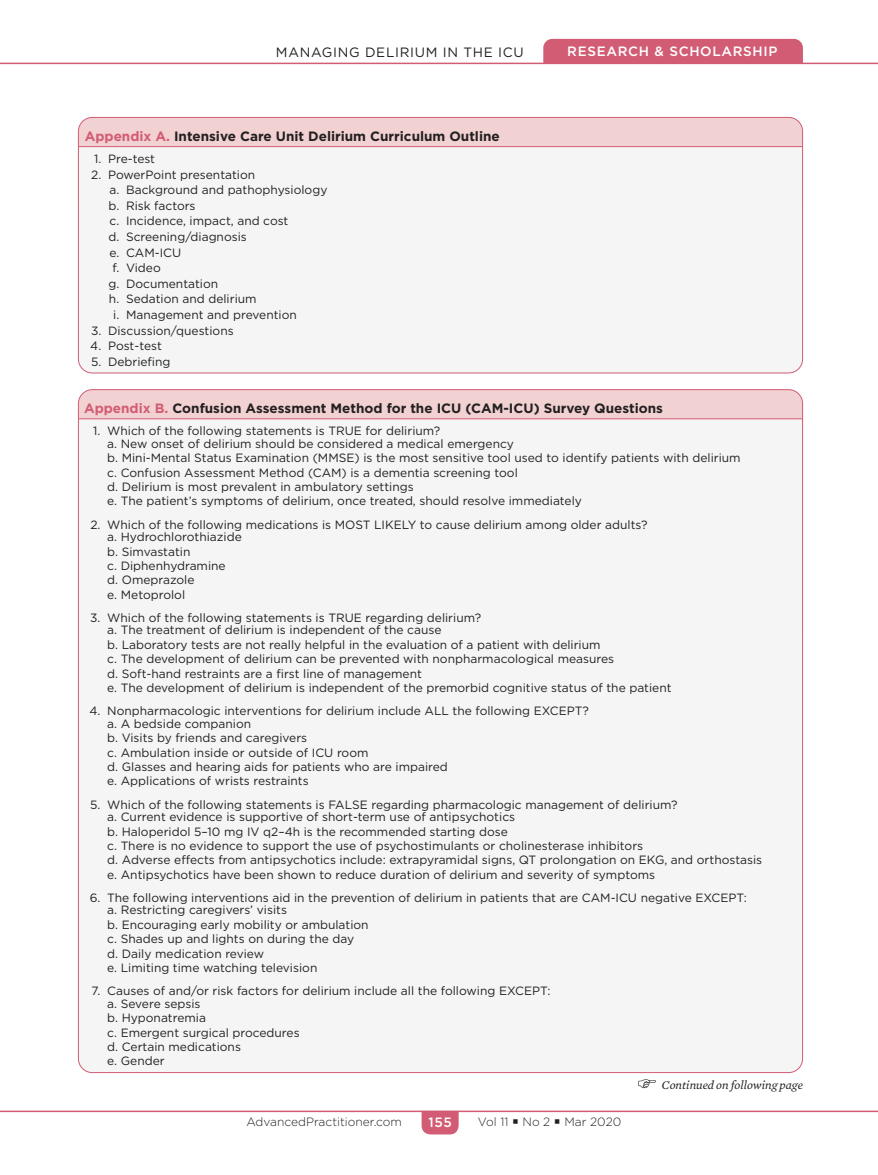
<style>
.page{position:relative;width:878px;height:1175px;background:#fff}
.page>*{position:absolute;margin:0;border:0;box-sizing:border-box;transform-origin:0 0}
.t1{font:700 13.5px "Gotham";color:#231f20}
.t2{font:13.5px "Gotham";letter-spacing:.05em;color:#231f20}
.t3{font:500 13.5px "Gotham";letter-spacing:.05em;color:#fff}
.t4{font:12px/14.4px "Gotham";color:#231f20}
.t5{font:300 12px "Gotham";color:#231f20}
.t6{font:italic 12px "Mercury Text G2";color:#231f20}
.s1{color:#d25c74}
</style>
<div class="page">
<hr style="left:0;top:1110px;width:878px;height:2px;background:#d25c74">
<svg style="left:421px;top:1110px;width:37px;height:24px"></svg>
<hr style="left:0;top:63px;width:878px;height:1px;background:#d25c74">
<div style="left:543px;top:39px;width:259px;height:24px;background:#d25c74"></div>
<div style="left:78px;top:117px;width:724px;height:256px;background:#f1d1d1"></div>
<div style="left:79px;top:147px;width:723px;height:225px;background:#f5f5f6"></div>
<svg style="left:80px;top:146px;width:39px;height:1px"></svg>
<hr style="left:119px;top:146px;width:683px;height:1px;background:#d25c74">
<div style="left:78px;top:117px;width:724px;height:256px;border:1px solid #d25c74;border-radius:14px"></div>
<svg style="left:78px;top:389px;width:724px;height:675px;background:#efc9cb"></svg>
<div style="left:79px;top:419px;width:723px;height:653px;background:#f5f5f6"></div>
<svg style="left:80px;top:418px;width:20px;height:1px"></svg>
<hr style="left:100px;top:418px;width:702px;height:1px;background:#d25c74">
<svg style="left:638px;top:1079px;width:18px;height:9px"></svg>
<p class="t2" style="left:276px;top:43px;width:249px">MANAGING DELIRIUM IN THE ICU</p>
<p class="t3" style="left:567px;top:43px;width:212px">RESEARCH &amp; SCHOLARSHIP</p>
<p class="t1" style="left:85px;top:127px;width:416px"><span class="s1">Appendix A.</span> Intensive Care Unit Delirium Curriculum Outline</p>
<p class="t4" style="left:94px;top:151px;width:63px">1. Pre-test</p>
<p class="t4" style="left:91px;top:167px;width:166px">2. PowerPoint presentation</p>
<p class="t4" style="left:109px;top:182px;width:219px">a. Background and pathophysiology</p>
<p class="t4" style="left:108px;top:198px;width:89px">b. Risk factors</p>
<p class="t4" style="left:109px;top:214px;width:180px">c. Incidence, impact, and cost</p>
<p class="t4" style="left:108px;top:229px;width:140px">d. Screening/diagnosis</p>
<p class="t4" style="left:109px;top:245px;width:73px">e. CAM-ICU</p>
<p class="t4" style="left:112px;top:260px;width:50px">f. Video</p>
<p class="t4" style="left:108px;top:276px;width:111px">g. Documentation</p>
<p class="t4" style="left:109px;top:292px;width:149px">h. Sedation and delirium</p>
<p class="t4" style="left:113px;top:307px;width:185px">i. Management and prevention</p>
<p class="t4" style="left:91px;top:323px;width:144px">3. Discussion/questions</p>
<p class="t4" style="left:90px;top:338px;width:73px">4. Post-test</p>
<p class="t4" style="left:91px;top:354px;width:81px">5. Debriefing</p>
<p class="t1" style="left:84px;top:399px;width:580px"><span class="s1">Appendix B.</span> Confusion Assessment Method for the ICU (CAM-ICU) Survey Questions</p>
<p class="t4" style="left:107px;top:424px;width:408px;line-height:12.6px;text-indent:-14px">1. Which of the following statements is TRUE for delirium?<br>a. New onset of delirium should be considered a medical emergency</p>
<p class="t4" style="left:107px;top:450px;width:635px">b. Mini-Mental Status Examination (MMSE) is the most sensitive tool used to identify patients with delirium c. Confusion Assessment Method (CAM) is a dementia screening tool<br>d. Delirium is most prevalent in ambulatory settings<br>e. The patient’s symptoms of delirium, once treated, should resolve immediately</p>
<p class="t4" style="left:107px;top:518px;width:541px;line-height:12.6px;text-indent:-17px">2. Which of the following medications is MOST LIKELY to cause delirium among older adults? a. Hydrochlorothiazide</p>
<p class="t4" style="left:107px;top:544px;width:120px">b. Simvastatin<br>c. Diphenhydramine d. Omeprazole<br>e. Metoprolol</p>
<p class="t4" style="left:107px;top:611px;width:375px;line-height:12.6px;text-indent:-17px">3. Which of the following statements is TRUE regarding delirium? a. The treatment of delirium is independent of the cause</p>
<p class="t4" style="left:107px;top:637px;width:566px">b. Laboratory tests are not really helpful in the evaluation of a patient with delirium<br>c. The development of delirium can be prevented with nonpharmacological measures<br>d. Soft-hand restraints are a first line of management<br>e. The development of delirium is independent of the premorbid cognitive status of the patient</p>
<p class="t4" style="left:107px;top:704px;width:483px;line-height:12.6px;text-indent:-18px">4. Nonpharmacologic interventions for delirium include ALL the following EXCEPT? a. A bedside companion</p>
<p class="t4" style="left:107px;top:730px;width:342px">b. Visits by friends and caregivers<br>c. Ambulation inside or outside of ICU room<br>d. Glasses and hearing aids for patients who are impaired e. Applications of wrists restraints</p>
<p class="t4" style="left:107px;top:797px;width:571px;line-height:12.6px;text-indent:-17px">5. Which of the following statements is FALSE regarding pharmacologic management of delirium? a. Current evidence is supportive of short-term use of antipsychotics</p>
<p class="t4" style="left:107px;top:824px;width:656px">b. Haloperidol 5–10 mg IV q2–4h is the recommended starting dose<br>c. There is no evidence to support the use of psychostimulants or cholinesterase inhibitors<br>d. Adverse effects from antipsychotics include: extrapyramidal signs, QT prolongation on EKG, and orthostasis e. Antipsychotics have been shown to reduce duration of delirium and severity of symptoms</p>
<p class="t4" style="left:107px;top:891px;width:641px;line-height:12.6px;text-indent:-17px">6. The following interventions aid in the prevention of delirium in patients that are CAM-ICU negative EXCEPT: a. Restricting caregivers’ visits</p>
<p class="t4" style="left:107px;top:917px;width:263px">b. Encouraging early mobility or ambulation c. Shades up and lights on during the day<br>d. Daily medication review<br>e. Limiting time watching television</p>
<p class="t4" style="left:107px;top:984px;width:444px;line-height:12.6px;text-indent:-16px">7. Causes of and/or risk factors for delirium include all the following EXCEPT: a. Severe sepsis</p>
<p class="t4" style="left:107px;top:1010px;width:194px">b. Hyponatremia<br>c. Emergent surgical procedures d. Certain medications<br>e. Gender</p>
<p class="t6" style="left:662px;top:1075px;width:142px">Continued on following page</p>
<p class="t5" style="left:246px;top:1114px;width:157px">AdvancedPractitioner.com</p>
<p class="t3" style="left:428px;top:1113px;width:25px">155</p>
<p class="t5" style="left:478px;top:1113px;width:145px">Vol 11 ▪ No 2 ▪ Mar 2020</p>
</div>
